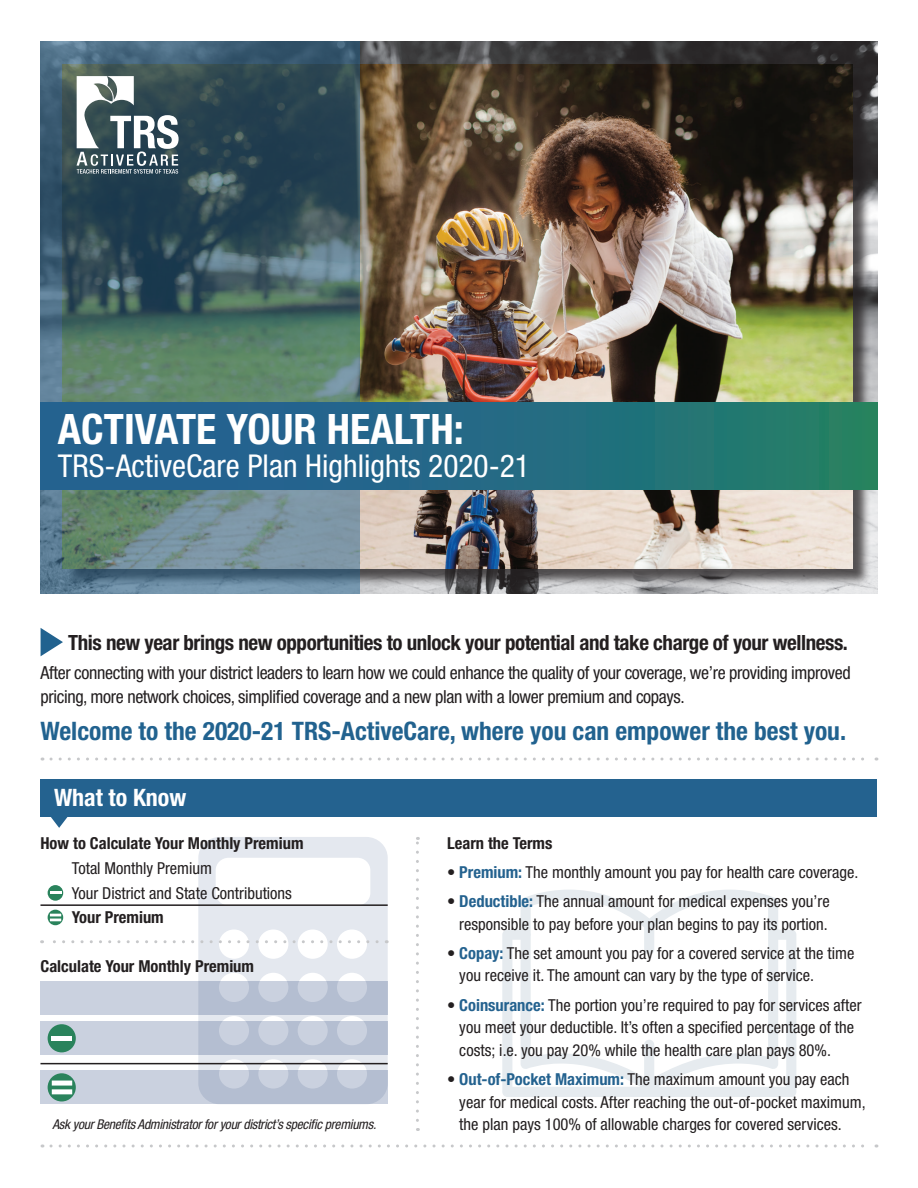
<style>
.page{position:relative;width:918px;height:1188px;background:#fff}
.page>*{position:absolute;margin:0;border:0;box-sizing:border-box;transform-origin:0 0}
.t1{font:700 condensed 42px "Helvetica Neue LT Std";color:#fff}
.t2{font:condensed 31.5px "Helvetica Neue LT Std";color:#fff}
.t3{font:700 condensed 25.5px "Helvetica Neue LT Std";color:#21628f}
.t4{font:700 condensed 24px "Helvetica Neue LT Std";color:#fff}
.t5{font:700 condensed 21px "Helvetica Neue LT Std";letter-spacing:-.02em;color:#231f20}
.t6{font:condensed 18px/24px "Helvetica Neue LT Std";letter-spacing:-.02em;color:#231f20}
.t7{font:condensed 16.5px/22.5px "Helvetica Neue LT Std";color:#231f20}
.t8{font:700 condensed 16.5px "Helvetica Neue LT Std";color:#231f20}
.t9{font:italic condensed 13.5px "Helvetica Neue LT Std";letter-spacing:-.02em;color:#231f20}
.s1{font-weight:700;color:#24628f}
</style>
<div class="page">
<img style="left:360px;top:41px;width:517px;height:553px">
<div style="left:65px;top:67px;width:806px;height:520px;background:#231f20;opacity:.75"></div>
<img style="left:360px;top:65px;width:493px;height:503px">
<svg style="left:198px;top:837px;width:190px;height:234px;fill:#e4e8ef"></svg>
<svg style="left:502px;top:890px;width:294px;height:207px"></svg>
<svg style="left:40px;top:981px;width:348px;height:34px;background:#c1cad9"></svg>
<svg style="left:40px;top:1021px;width:348px;height:34px;background:#c1cad9"></svg>
<svg style="left:40px;top:1071px;width:348px;height:33px;background:#c0c9d9"></svg>
<svg style="left:51px;top:1144px;width:826px;height:4px"></svg>
<svg style="left:416px;top:837px;width:3px;height:283px"></svg>
<svg style="left:51px;top:758px;width:826px;height:3px"></svg>
<svg style="left:51px;top:817px;width:17px;height:11px"></svg>
<div style="left:40px;top:779px;width:837px;height:38px;background:#24628f"></div>
<hr style="left:40px;top:904px;width:348px;height:2px;background:#231f20">
<svg style="left:41px;top:628px;width:22px;height:28px"></svg>
<svg style="left:42px;top:940px;width:335px;height:3px"></svg>
<hr style="left:40px;top:1063px;width:348px;height:1px;background:#231f20">
<svg style="left:40px;top:41px;width:320px;height:553px;background:#4a686d"></svg>
<div style="left:40px;top:402px;width:838px;height:88px;background:linear-gradient(to right,#245b99,#247d69)"></div>
<svg style="left:48px;top:1073px;width:28px;height:28px"></svg>
<svg style="left:52px;top:1081px;width:20px;height:13px"></svg>
<svg style="left:48px;top:910px;width:15px;height:15px"></svg>
<svg style="left:50px;top:914px;width:11px;height:7px"></svg>
<div style="left:48px;top:1024px;width:28px;height:28px;background:#2a835c;border-radius:50%"></div>
<div style="left:52px;top:1036px;width:20px;height:5px;background:#fff"></div>
<svg style="left:48px;top:885px;width:15px;height:16px"></svg>
<svg style="left:50px;top:892px;width:11px;height:2px"></svg>
<svg style="left:77px;top:76px;width:102px;height:98px"></svg>
<h1 class="t1" style="left:58px;top:403px;width:407px">ACTIVATE YOUR HEALTH:</h1>
<h2 class="t2" style="left:58px;top:447px;width:474px">TRS-ActiveCare Plan Highlights 2020-21</h2>
<p class="t5" style="left:68px;top:630px;width:781px">This new year brings new opportunities to unlock your potential and take charge of your wellness.</p>
<p class="t6" style="left:40px;top:661px;width:812px">After connecting with your district leaders to learn how we could enhance the quality of your coverage, we’re providing improved pricing, more network choices, simplified coverage and a new plan with a lower premium and copays.</p>
<h3 class="t3" style="left:40px;top:716px;width:807px">Welcome to the 2020-21 TRS-ActiveCare, where you can empower the best you.</h3>
<h3 class="t4" style="left:54px;top:783px;width:134px">What to Know</h3>
<p class="t8" style="left:40px;top:833px;width:265px">How to Calculate Your Monthly Premium</p>
<p class="t7" style="left:72px;top:855px;width:222px;line-height:24.9px">Total Monthly Premium<br>Your District and State Contributions</p>
<p class="t8" style="left:72px;top:908px;width:93px">Your Premium</p>
<p class="t8" style="left:40px;top:956px;width:215px">Calculate Your Monthly Premium</p>
<p class="t9" style="left:52px;top:1116px;width:325px">Ask your Benefits Administrator for your district’s specific premiums.</p>
<p class="t8" style="left:447px;top:833px;width:107px">Learn the Terms</p>
<p class="t7" style="left:447px;top:861px;width:413px">• <span class="s1">Premium:</span> The monthly amount you pay for health care coverage.</p>
<p class="t7" style="left:447px;top:890px;width:384px;text-align:right">• <span class="s1">Deductible:</span> The annual amount for medical expenses you’re responsible to pay before your plan begins to pay its portion.</p>
<p class="t7" style="left:459px;top:942px;width:397px;text-indent:-12px">• <span class="s1">Copay:</span> The set amount you pay for a covered service at the time you receive it. The amount can vary by the type of service.</p>
<p class="t7" style="left:459px;top:994px;width:404px;text-indent:-12px">• <span class="s1">Coinsurance:</span> The portion you’re required to pay for services after you meet your deductible. It’s often a specified percentage of the costs; i.e. you pay 20% while the health care plan pays 80%.</p>
<p class="t7" style="left:459px;top:1068px;width:408px;text-indent:-12px">• <span class="s1">Out-of-Pocket Maximum:</span> The maximum amount you pay each year for medical costs. After reaching the out-of-pocket maximum, the plan pays 100% of allowable charges for covered services.</p>
</div>
